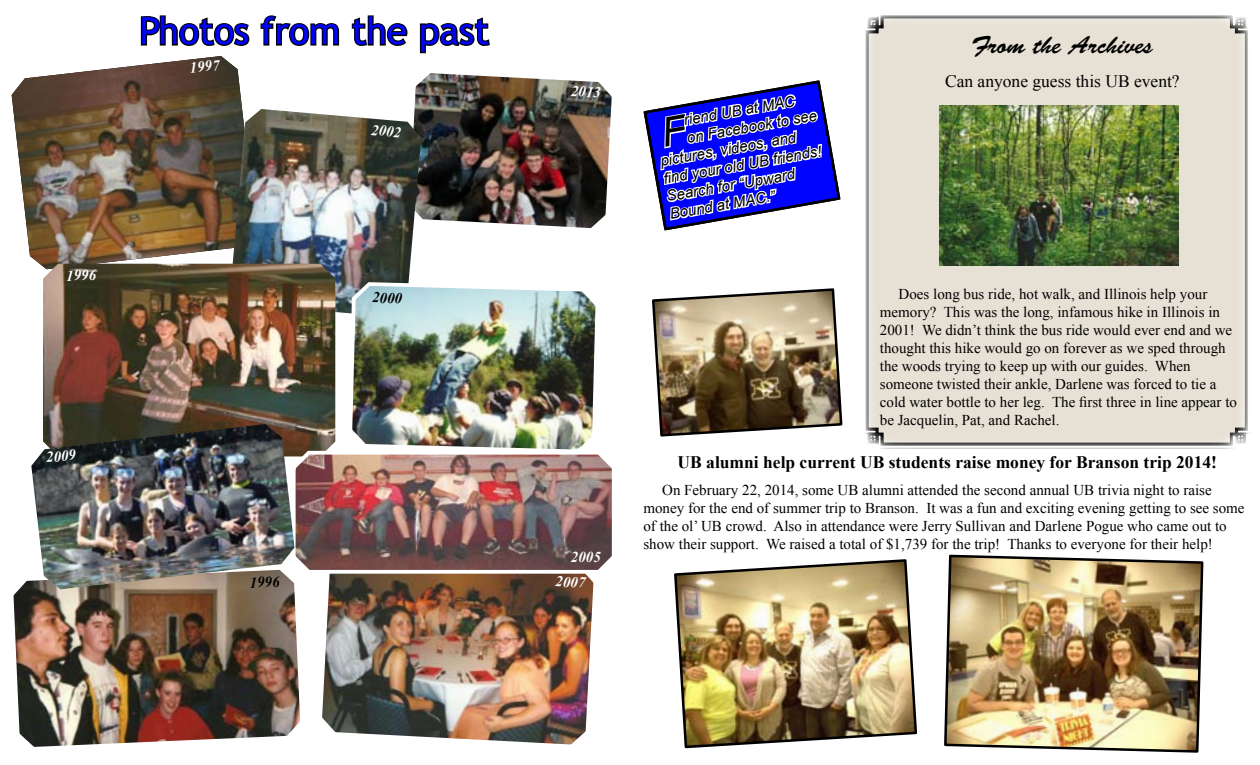
<style>
.page{position:relative;width:1260px;height:765px;background:#fff}
.page>*{position:absolute;margin:0;border:0;box-sizing:border-box;transform-origin:0 0}
.t1{font:37.5px "Trebuchet MS";color:#0003fd}
.t2{font:25px "Brush Script Std";color:#000}
.t3{font:700 17.5px "Times New Roman";color:#000}
.t4{font:17.5px "Times New Roman";color:#000}
.t5{font:15px/18px "Times New Roman";color:#000}
.t6{font:italic 15px "Arial";color:#000}
.t7{font:italic 700 15px "Times New Roman";color:#fff}
.t8{font:italic 700 15px "Times New Roman";color:#000}
</style>
<div class="page">
<svg style="left:140px;top:15px;width:110px;height:31px"></svg>
<svg style="left:260px;top:15px;width:80px;height:31px"></svg>
<svg style="left:351px;top:15px;width:57px;height:31px"></svg>
<svg style="left:419px;top:17px;width:71px;height:37px"></svg>
<img style="left:12px;top:56px;width:231px;height:211px">
<img style="left:13px;top:580px;width:287px;height:167px">
<img style="left:414px;top:73px;width:198px;height:155px">
<img style="left:322px;top:576px;width:272px;height:169px">
<img style="left:231px;top:109px;width:190px;height:208px">
<img style="left:347px;top:279px;width:249px;height:168px">
<img style="left:43px;top:264px;width:292px;height:183px">
<img style="left:295px;top:447px;width:317px;height:129px">
<img style="left:31px;top:424px;width:264px;height:165px">
<svg style="left:864px;top:15px;width:386px;height:431px;background:#e2ddd1"></svg>
<img style="left:940px;top:106px;width:239px;height:159px">
<img style="left:674px;top:559px;width:244px;height:190px">
<img style="left:944px;top:554px;width:260px;height:199px">
<img style="left:643px;top:80px;width:200px;height:357px">
<h1 class="t1" style="left:139px;top:9px;width:351px">Photos from the past</h1>
<p class="t7" style="left:189px;top:58px;width:31px;rotate:-6deg">1997</p>
<p class="t7" style="left:372px;top:119px;width:31px;rotate:5deg">2002</p>
<p class="t7" style="left:66px;top:265px;width:31px">1996</p>
<p class="t8" style="left:372px;top:287px;width:31px;rotate:1deg">2000</p>
<p class="t7" style="left:45px;top:447px;width:31px;rotate:-5deg">2009</p>
<p class="t8" style="left:249px;top:572px;width:31px;rotate:-2deg">1996</p>
<p class="t7" style="left:572px;top:81px;width:32px;rotate:3deg">2013</p>
<p class="t7" style="left:571px;top:546px;width:31px">2005</p>
<p class="t7" style="left:556px;top:571px;width:32px;rotate:3deg">2007</p>
<p class="t6" style="left:682px;top:111px;width:114px;rotate:-10deg">riend UB at MAC</p>
<p class="t6" style="left:685px;top:128px;width:133px;rotate:-10deg">on Facebook to see</p>
<p class="t6" style="left:659px;top:151px;width:139px;rotate:-10deg">pictures, videos, and</p>
<p class="t6" style="left:662px;top:169px;width:162px;rotate:-10deg">fi nd your old UB friends!</p>
<p class="t6" style="left:665px;top:187px;width:132px;rotate:-10deg">Search for “Upward</p>
<p class="t6" style="left:668px;top:204px;width:108px;rotate:-10deg">Bound at MAC.”</p>
<h2 class="t2" style="left:972px;top:31px;width:183px">From the Archives</h2>
<p class="t4" style="left:945px;top:70px;width:236px">Can anyone guess this UB event?</p>
<p class="t5" style="left:880px;top:285px;width:359px;text-indent:19px">Does long bus ride, hot walk, and Illinois help your memory? This was the long, infamous hike in Illinois in 2001! We didn’t think the bus ride would ever end and we thought this hike would go on forever as we sped through the woods trying to keep up with our guides. When someone twisted their ankle, Darlene was forced to tie a cold water bottle to her leg. The first three in line appear to be Jacquelin, Pat, and Rachel.</p>
<p class="t3" style="left:678px;top:450px;width:541px">UB alumni help current UB students raise money for Branson trip 2014!</p>
<p class="t5" style="left:643px;top:481px;width:603px;text-indent:19px">On February 22, 2014, some UB alumni attended the second annual UB trivia night to raise money for the end of summer trip to Branson. It was a fun and exciting evening getting to see some of the ol’ UB crowd. Also in attendance were Jerry Sullivan and Darlene Pogue who came out to show their support. We raised a total of $1,739 for the trip! Thanks to everyone for their help!</p>
</div>
